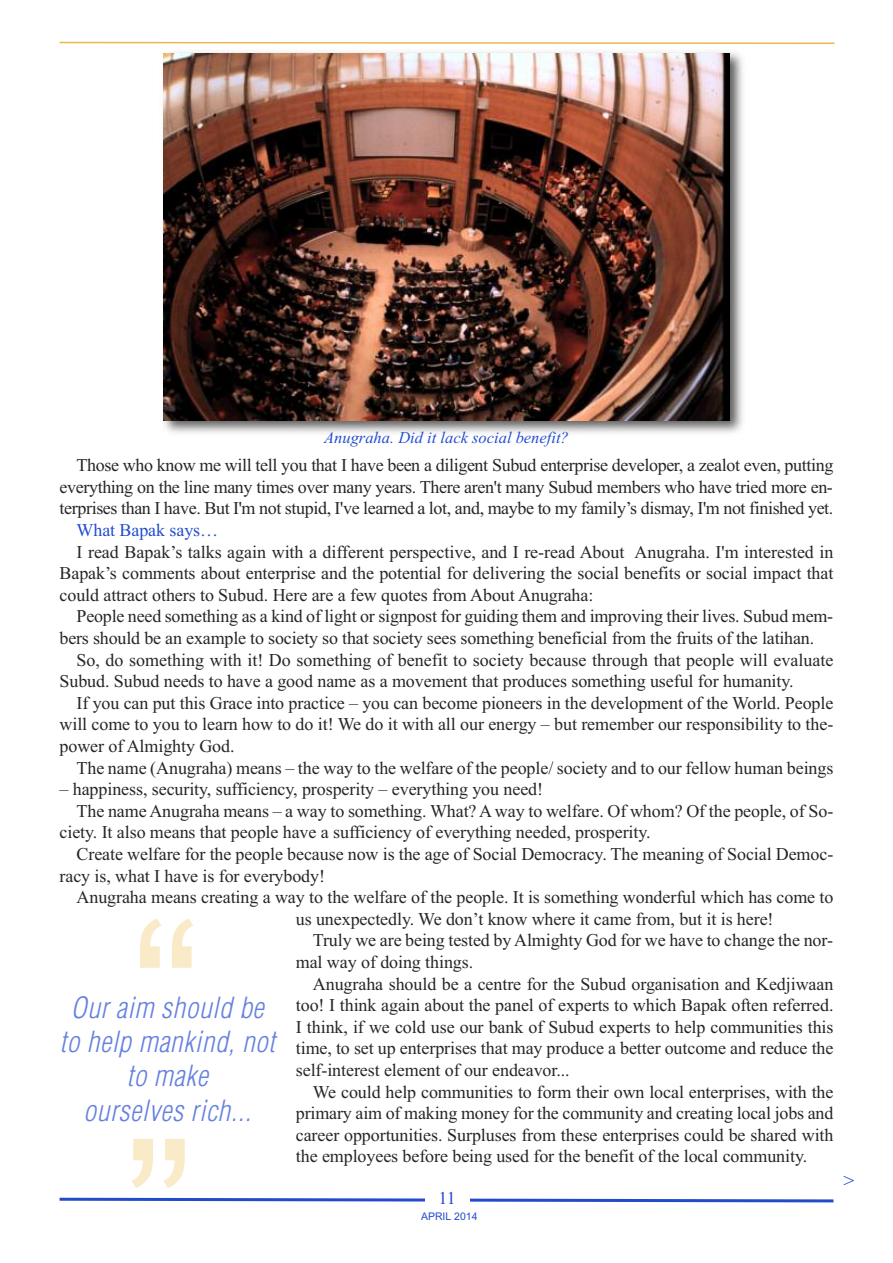
<style>
.page{position:relative;width:893px;height:1263px;background:#fff}
.page>*{position:absolute;margin:0;border:0;box-sizing:border-box;transform-origin:0 0}
.t1{font:210px/219.3px "Arial";color:#f9eac8}
.t2{font:italic 300 condensed 28.5px/34.2px "Helvetica";color:#6581df;text-align:center}
.t3{font:19.5px "Times New Roman";color:#234bd1}
.t4{font:18px/21.6px "Times New Roman";letter-spacing:-.005em;color:#272627;text-align:justify}
.t5{font:18px "Times New Roman";letter-spacing:-.005em;color:#234bd1}
.t6{font:18px "Times New Roman";color:#224acc}
.t7{font:italic 16.5px "Times New Roman";color:#234bd1}
.t8{font:10.5px "Arial";color:#224acc}
</style>
<div class="page">
<svg style="left:59px;top:1197px;width:775px;height:6px"></svg>
<div style="left:425px;top:1192px;width:44px;height:37px;background:#fff"></div>
<svg style="left:59px;top:41px;width:776px;height:3px"></svg>
<img style="left:163px;top:52px;width:580px;height:382px">
<img style="left:164px;top:53px;width:565px;height:367px">
<p class="t7" style="left:324px;top:428px;width:246px">Anugraha. Did it lack social benefit?</p>
<p class="t4" style="left:60px;top:454px;width:775px;text-indent:17px">Those who know me will tell you that I have been a diligent Subud enterprise developer, a zealot even, putting everything on the line many times over many years. There aren't many Subud members who have tried more en&shy;terprises than I have. But I'm not stupid, I've learned a lot, and, maybe to my family’s dismay, I'm not finished yet.</p>
<p class="t5" style="left:77px;top:519px;width:143px">What Bapak says…</p>
<p class="t4" style="left:60px;top:540px;width:775px;text-indent:17px">I read Bapak’s talks again with a different perspective, and I re-read About Anugraha. I'm interested in Bapak’s comments about enterprise and the potential for delivering the social benefits or social impact that could attract others to Subud. Here are a few quotes from About Anugraha:</p>
<p class="t4" style="left:60px;top:605px;width:775px;text-indent:17px">People need something as a kind of light or signpost for guiding them and improving their lives. Subud mem&shy;bers should be an example to society so that society sees something beneficial from the fruits of the latihan.</p>
<p class="t4" style="left:60px;top:648px;width:775px;text-indent:17px">So, do something with it! Do something of benefit to society because through that people will evaluate<br>Subud. Subud needs to have a good name as a movement that produces something useful for humanity.</p>
<p class="t4" style="left:60px;top:692px;width:775px;text-indent:17px">If you can put this Grace into practice – you can become pioneers in the development of the World. People will come to you to learn how to do it! We do it with all our energy – but remember our responsibility to the&shy;power of Almighty God.</p>
<p class="t4" style="left:77px;top:756px;width:758px">The name (Anugraha) means – the way to the welfare of the people/ society and to our fellow human beings</p>
<p class="t4" style="left:60px;top:778px;width:485px">– happiness, security, sufficiency, prosperity – everything you need!</p>
<p class="t4" style="left:77px;top:800px;width:758px">The name Anugraha means – a way to something. What? A way to welfare. Of whom? Of the people, of So-</p>
<p class="t4" style="left:60px;top:821px;width:593px">ciety. It also means that people have a sufficiency of everything needed, prosperity.</p>
<p class="t4" style="left:77px;top:843px;width:758px">Create welfare for the people because now is the age of Social Democracy. The meaning of Social Democ-</p>
<p class="t4" style="left:60px;top:864px;width:267px">racy is, what I have is for everybody!</p>
<p class="t4" style="left:77px;top:886px;width:758px">Anugraha means creating a way to the welfare of the people. It is something wonderful which has come to</p>
<p class="t4" style="left:296px;top:908px;width:479px">us unexpectedly. We don’t know where it came from, but it is here!</p>
<p class="t4" style="left:313px;top:929px;width:522px">Truly we are being tested by Almighty God for we have to change the nor-</p>
<p class="t4" style="left:296px;top:951px;width:179px">mal way of doing things.</p>
<p class="t4" style="left:313px;top:972px;width:522px">Anugraha should be a centre for the Subud organisation and Kedjiwaan</p>
<p class="t4" style="left:296px;top:994px;width:539px">too! I think again about the panel of experts to which Bapak often referred.</p>
<p class="t4" style="left:296px;top:1016px;width:539px">I think, if we cold use our bank of Subud experts to help communities this</p>
<p class="t4" style="left:296px;top:1037px;width:539px">time, to set up enterprises that may produce a better outcome and reduce the</p>
<p class="t4" style="left:296px;top:1059px;width:275px">self-interest element of our endeavor...</p>
<p class="t4" style="left:313px;top:1080px;width:522px">We could help communities to form their own local enterprises, with the</p>
<p class="t4" style="left:296px;top:1102px;width:539px">primary aim of making money for the community and creating local jobs and</p>
<p class="t4" style="left:296px;top:1124px;width:539px">career opportunities. Surpluses from these enterprises could be shared with</p>
<p class="t4" style="left:296px;top:1145px;width:513px">the employees before being used for the benefit of the local community.</p>
<p class="t6" style="left:439px;top:1188px;width:19px">11</p>
<p class="t8" style="left:421px;top:1210px;width:58px">APRIL 2014</p>
<h1 class="t1" style="left:124px;top:889px;width:79px">“ ”</h1>
<h2 class="t2" style="left:60px;top:991px;width:221px">Our aim should be to help mankind, not to make<br>ourselves rich...</h2>
<p class="t3" style="left:843px;top:1168px;width:12px">&gt;</p>
</div>
